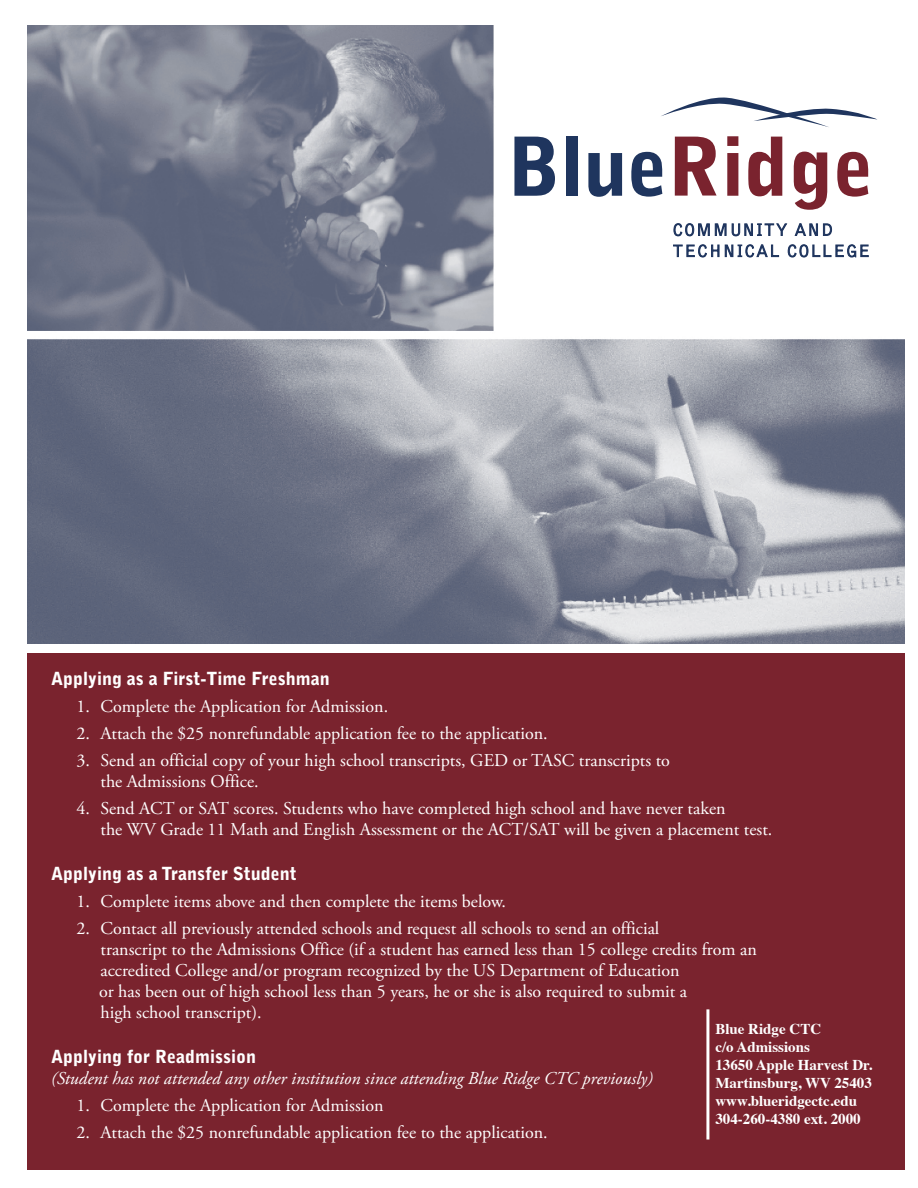
<style>
.page{position:relative;width:918px;height:1188px;background:#fff}
.page>*{position:absolute;margin:0;border:0;box-sizing:border-box;transform-origin:0 0}
.t1{font:18px/21px "Adobe Garamond Pro";color:#fff}
.t2{font:italic 18px "Adobe Garamond Pro";color:#fff}
.t3{font:900 18px "Bell Gothic";color:#fff}
.t4{font:700 15px/18px "Times";color:#fff}
</style>
<div class="page">
<div style="left:27px;top:653px;width:877px;height:516px;background:#7a232e"></div>
<img style="left:27px;top:26px;width:877px;height:618px">
<hr style="left:706px;top:1009px;width:3px;height:131px;background:#fff">
<svg style="left:675px;top:137px;width:42px;height:59px"></svg>
<svg style="left:727px;top:136px;width:11px;height:60px"></svg>
<svg style="left:674px;top:223px;width:52px;height:13px"></svg>
<svg style="left:732px;top:224px;width:55px;height:12px"></svg>
<svg style="left:795px;top:223px;width:37px;height:13px"></svg>
<svg style="left:673px;top:244px;width:46px;height:13px"></svg>
<svg style="left:725px;top:244px;width:54px;height:13px"></svg>
<svg style="left:788px;top:244px;width:81px;height:13px"></svg>
<svg style="left:514px;top:137px;width:41px;height:59px"></svg>
<div style="left:566px;top:137px;width:11px;height:59px;background:#1f355e"></div>
<svg style="left:588px;top:153px;width:34px;height:44px"></svg>
<svg style="left:631px;top:152px;width:31px;height:45px"></svg>
<svg style="left:748px;top:137px;width:34px;height:59px"></svg>
<svg style="left:794px;top:152px;width:33px;height:58px"></svg>
<svg style="left:837px;top:152px;width:31px;height:45px"></svg>
<svg style="left:660px;top:96px;width:218px;height:31px"></svg>
<p class="t3" style="left:51px;top:668px;width:280px">Applying as a First-Time Freshman</p>
<p class="t1" style="left:77px;top:697px;width:313px">1. Complete the Application for Admission.</p>
<p class="t1" style="left:77px;top:724px;width:473px">2. Attach the $25 nonrefundable application fee to the application.</p>
<p class="t1" style="left:100px;top:751px;width:571px;text-indent:-24px">3. Send an official copy of your high school transcripts, GED or TASC transcripts to the Admissions Office.</p>
<p class="t1" style="left:100px;top:799px;width:673px;text-indent:-24px">4. Send ACT or SAT scores. Students who have completed high school and have never taken<br>the WV Grade 11 Math and English Assessment or the ACT/SAT will be given a placement test.</p>
<p class="t3" style="left:51px;top:863px;width:247px">Applying as a Transfer Student</p>
<p class="t1" style="left:77px;top:892px;width:431px">1. Complete items above and then complete the items below.</p>
<p class="t1" style="left:99px;top:919px;width:659px;text-indent:-22px">2. Contact all previously attended schools and request all schools to send an official<br>transcript to the Admissions Office (if a student has earned less than 15 college credits from an accredited College and/or program recognized by the US Department of Education<br>or has been out of high school less than 5 years, he or she is also required to submit a<br>high school transcript).</p>
<p class="t3" style="left:51px;top:1046px;width:207px">Applying for Readmission</p>
<p class="t2" style="left:51px;top:1068px;width:604px">(Student has not attended any other institution since attending Blue Ridge CTC previously)</p>
<p class="t1" style="left:77px;top:1096px;width:309px">1. Complete the Application for Admission</p>
<p class="t1" style="left:77px;top:1123px;width:473px">2. Attach the $25 nonrefundable application fee to the application.</p>
<p class="t4" style="left:715px;top:1018px;width:158px">Blue Ridge CTC<br>c/o Admissions<br>13650 Apple Harvest Dr.<br>Martinsburg, WV 25403 www.blueridgectc.edu<br>304-260-4380 ext. 2000</p>
</div>
